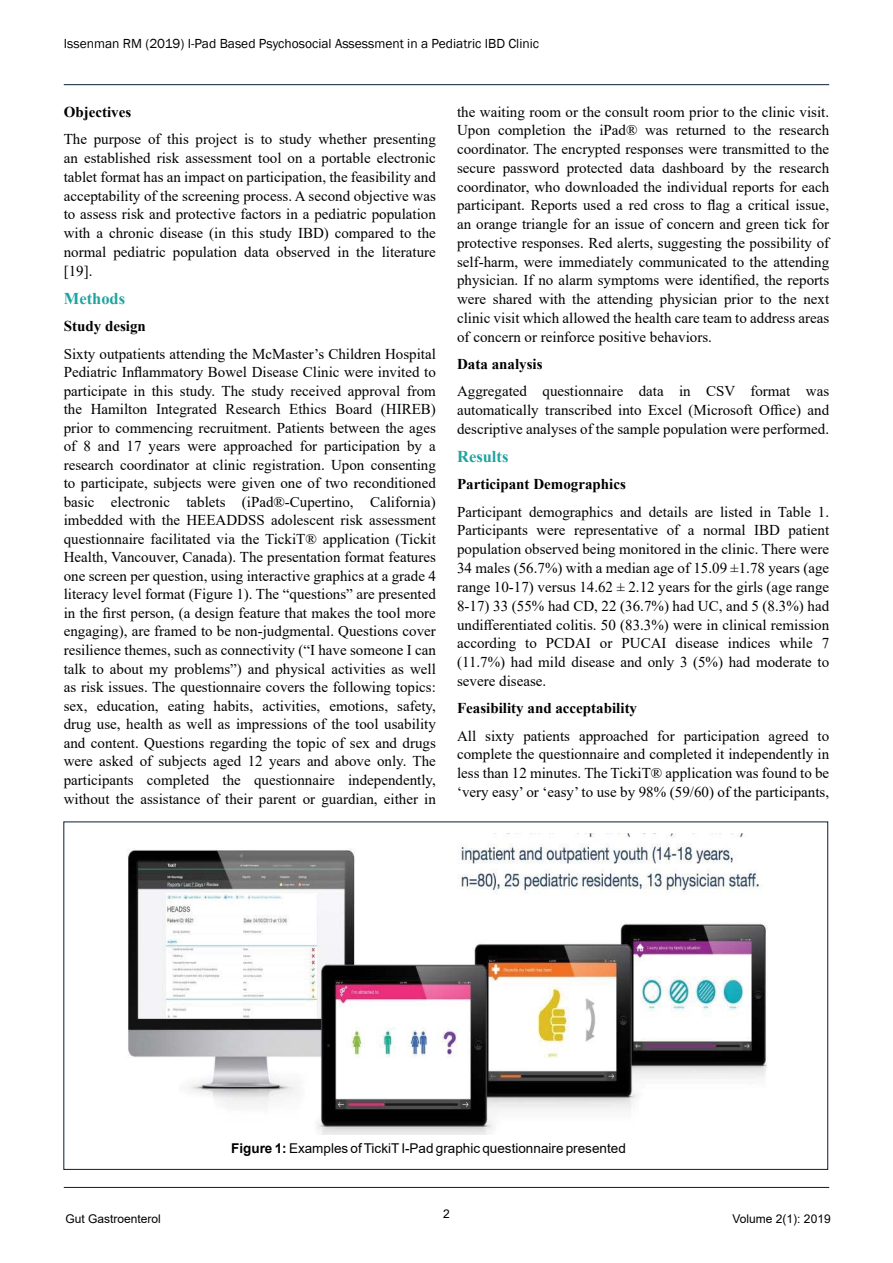
<style>
.page{position:relative;width:893px;height:1263px;background:#fff}
.page>*{position:absolute;margin:0;border:0;box-sizing:border-box;transform-origin:0 0}
.t1{font:700 16.5px "Times New Roman";color:#20a49f}
.t2{font:15px/18.8px "Times New Roman";color:#000;text-align:justify}
.t3{font:700 15px "Times New Roman";color:#000}
.t4{font:13.5px "Franklin Gothic";color:#000}
.t5{font:13.5px "Arial";color:#000}
.t6{font:12px "Arial";color:#000}
.s1{font-weight:700}
</style>
<div class="page">
<hr style="left:64px;top:84px;width:765px;height:1px;background:#0c1e35">
<hr style="left:64px;top:1187px;width:765px;height:1px;background:#0c1e35">
<img style="left:128px;top:834px;width:639px;height:301px">
<p class="t4" style="left:64px;top:35px;width:477px">Issenman RM (2019) I-Pad Based Psychosocial Assessment in a Pediatric IBD Clinic</p>
<p class="t3" style="left:64px;top:101px;width:69px">Objectives</p>
<p class="t2" style="left:64px;top:130px;width:374px">The purpose of this project is to study whether presenting an established risk assessment tool on a portable electronic tablet format has an impact on participation, the feasibility and acceptability of the screening process. A second objective was to assess risk and protective factors in a pediatric population with a chronic disease (in this study IBD) compared to the normal pediatric population data observed in the literature [19].</p>
<p class="t1" style="left:64px;top:287px;width:63px">Methods</p>
<p class="t3" style="left:64px;top:315px;width:84px">Study design</p>
<p class="t2" style="left:64px;top:344px;width:374px">Sixty outpatients attending the McMaster’s Children Hospital Pediatric Inflammatory Bowel Disease Clinic were invited to participate in this study. The study received approval from the Hamilton Integrated Research Ethics Board (HIREB) prior to commencing recruitment. Patients between the ages of 8 and 17 years were approached for participation by a research coordinator at clinic registration. Upon consenting to participate, subjects were given one of two reconditioned basic electronic tablets (iPad®-Cupertino, California) imbedded with the HEEADDSS adolescent risk assessment questionnaire facilitated via the TickiT® application (Tickit Health, Vancouver, Canada). The presentation format features one screen per question, using interactive graphics at a grade 4 literacy level format (Figure 1). The “questions” are presented in the first person, (a design feature that makes the tool more engaging), are framed to be non-judgmental. Questions cover resilience themes, such as connectivity (“I have someone I can talk to about my problems”) and physical activities as well as risk issues. The questionnaire covers the following topics: sex, education, eating habits, activities, emotions, safety, drug use, health as well as impressions of the tool usability and content. Questions regarding the topic of sex and drugs were asked of subjects aged 12 years and above only. The participants completed the questionnaire independently, without the assistance of their parent or guardian, either in</p>
<p class="t2" style="left:457px;top:102px;width:374px">the waiting room or the consult room prior to the clinic visit.<br>Upon completion the iPad® was returned to the research coordinator. The encrypted responses were transmitted to the secure password protected data dashboard by the research coordinator, who downloaded the individual reports for each participant. Reports used a red cross to flag a critical issue, an orange triangle for an issue of concern and green tick for protective responses. Red alerts, suggesting the possibility of self-harm, were immediately communicated to the attending physician. If no alarm symptoms were identified, the reports were shared with the attending physician prior to the next clinic visit which allowed the health care team to address areas of concern or reinforce positive behaviors.</p>
<p class="t3" style="left:457px;top:353px;width:87px">Data analysis</p>
<p class="t2" style="left:457px;top:381px;width:374px">Aggregated questionnaire data in CSV format was automatically transcribed into Excel (Microsoft Office) and descriptive analyses of the sample population were performed.</p>
<p class="t1" style="left:457px;top:445px;width:53px">Results</p>
<p class="t3" style="left:457px;top:473px;width:170px">Participant Demographics</p>
<p class="t2" style="left:457px;top:502px;width:374px">Participant demographics and details are listed in Table 1.<br>Participants were representative of a normal IBD patient population observed being monitored in the clinic. There were 34 males (56.7%) with a median age of 15.09 ±1.78 years (age range 10-17) versus 14.62 ± 2.12 years for the girls (age range 8-17) 33 (55% had CD, 22 (36.7%) had UC, and 5 (8.3%) had undifferentiated colitis. 50 (83.3%) were in clinical remission according to PCDAI or PUCAI disease indices while 7 (11.7%) had mild disease and only 3 (5%) had moderate to severe disease.</p>
<p class="t3" style="left:457px;top:697px;width:182px">Feasibility and acceptability</p>
<p class="t2" style="left:457px;top:726px;width:374px">All sixty patients approached for participation agreed to complete the questionnaire and completed it independently in less than 12 minutes. The TickiT® application was found to be ‘very easy’ or ‘easy’ to use by 98% (59/60) of the participants,</p>
<p class="t5" style="left:231px;top:1139px;width:396px"><span class="s1">Figure 1:</span> Examples of TickiT I-Pad graphic questionnaire presented</p>
<p class="t6" style="left:443px;top:1205px;width:8px">2</p>
<p class="t6" style="left:65px;top:1210px;width:97px">Gut Gastroenterol</p>
<p class="t6" style="left:733px;top:1210px;width:100px">Volume 2(1): 2019</p>
</div>
